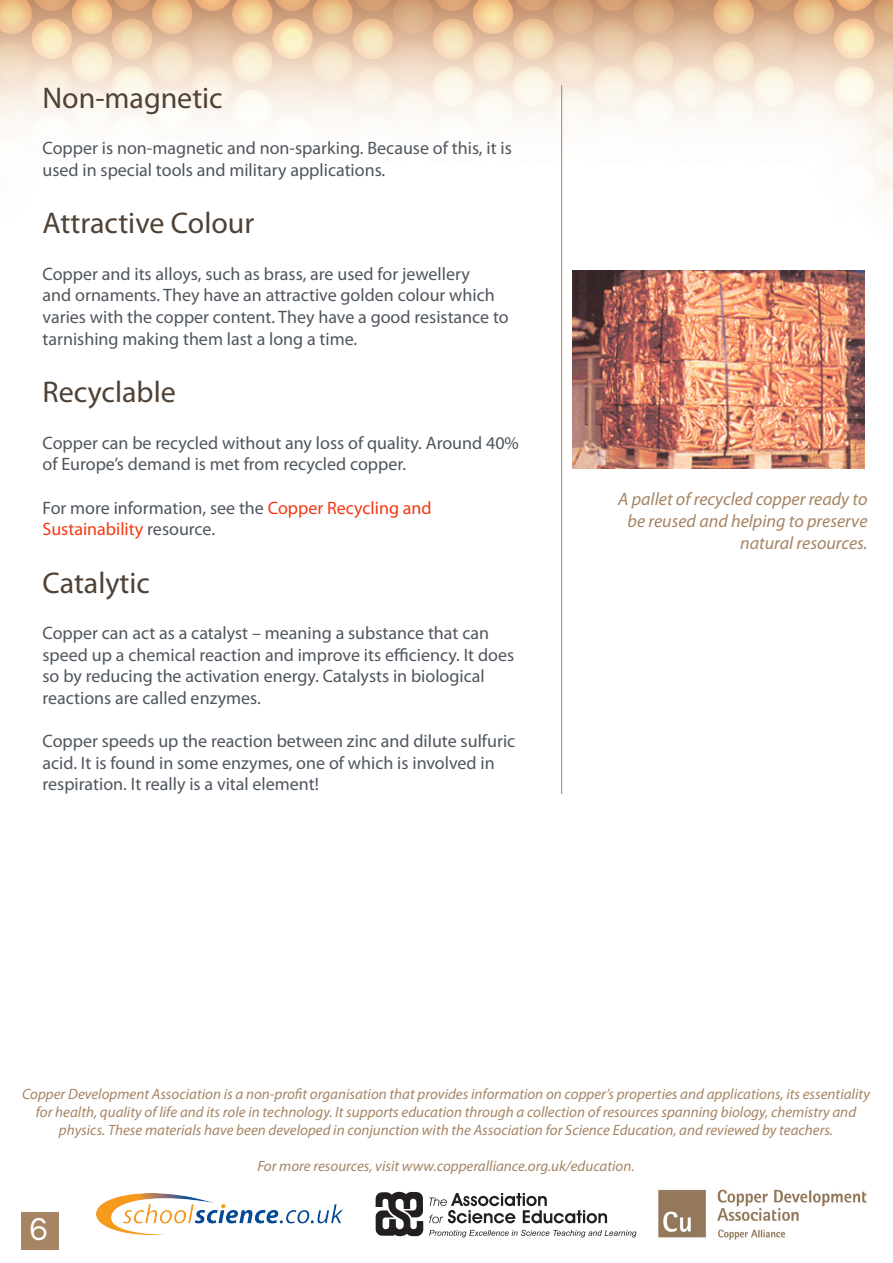
<style>
.page{position:relative;width:893px;height:1263px;background:#fff}
.page>*{position:absolute;margin:0;border:0;box-sizing:border-box;transform-origin:0 0}
.t1{font:33px "Questrial";color:#fff}
.t2{font:30px "Myriad Pro";color:#504135}
.t3{font:18px/21.6px "Myriad Pro";color:#4f565e}
.t4{font:italic 18px/21.6px "Myriad Pro";color:#a78463;text-align:right}
.t5{font:italic 15px/18px "Myriad Pro";color:#a78463;text-align:center}
.s1{color:#f73712}
</style>
<div class="page">
<img style="left:0;top:0;width:893px;height:301px">
<div style="left:21px;top:1212px;width:38px;height:38px;background:#a78463"></div>
<hr style="left:561px;top:85px;width:1px;height:1110px;background:#a78463">
<div style="left:162px;top:794px;width:730px;height:468px;background:#fff"></div>
<img style="left:97px;top:1193px;width:245px;height:41px">
<svg style="left:429px;top:1193px;width:178px;height:30px"></svg>
<svg style="left:429px;top:1230px;width:207px;height:7px"></svg>
<svg style="left:376px;top:1192px;width:47px;height:44px"></svg>
<img style="left:658px;top:1189px;width:209px;height:51px">
<img style="left:572px;top:271px;width:293px;height:198px">
<p class="t2" style="left:43px;top:79px;width:182px">Non-magnetic</p>
<p class="t3" style="left:43px;top:137px;width:471px">Copper is non-magnetic and non-sparking. Because of this, it is used in special tools and military applications.</p>
<p class="t2" style="left:43px;top:205px;width:213px">Attractive Colour</p>
<p class="t3" style="left:43px;top:263px;width:468px">Copper and its alloys, such as brass, are used for jewellery<br>and ornaments. They have an attractive golden colour which varies with the copper content. They have a good resistance to tarnishing making them last a long a time.</p>
<p class="t2" style="left:43px;top:374px;width:135px">Recyclable</p>
<p class="t3" style="left:43px;top:432px;width:478px">Copper can be recycled without any loss of quality. Around 40% of Europe’s demand is met from recycled copper.</p>
<p class="t3" style="left:43px;top:496px;width:391px">For more information, see the <span class="s1">Copper Recycling and<br>Sustainability</span> resource.</p>
<p class="t2" style="left:43px;top:564px;width:109px">Catalytic</p>
<p class="t3" style="left:43px;top:622px;width:473px">Copper can act as a catalyst – meaning a substance that can speed up a chemical reaction and improve its efficiency. It does so by reducing the activation energy. Catalysts in biological reactions are called enzymes.</p>
<p class="t3" style="left:43px;top:730px;width:474px">Copper speeds up the reaction between zinc and dilute sulfuric acid. It is found in some enzymes, one of which is involved in respiration. It really is a vital element!</p>
<p class="t4" style="left:618px;top:488px;width:251px">A pallet of recycled copper ready to be reused and helping to preserve natural resources.</p>
<p class="t5" style="left:22px;top:1084px;width:849px">Copper Development Association is a non-profit organisation that provides information on copper’s properties and applications, its essentiality for health, quality of life and its role in technology. It supports education through a collection of resources spanning biology, chemistry and physics. These materials have been developed in conjunction with the Association for Science Education, and reviewed by teachers.</p>
<p class="t5" style="left:257px;top:1156px;width:379px">For more resources, visit www.copperalliance.org.uk/education.</p>
<p class="t1" style="left:29px;top:1213px;width:20px">6</p>
</div>
